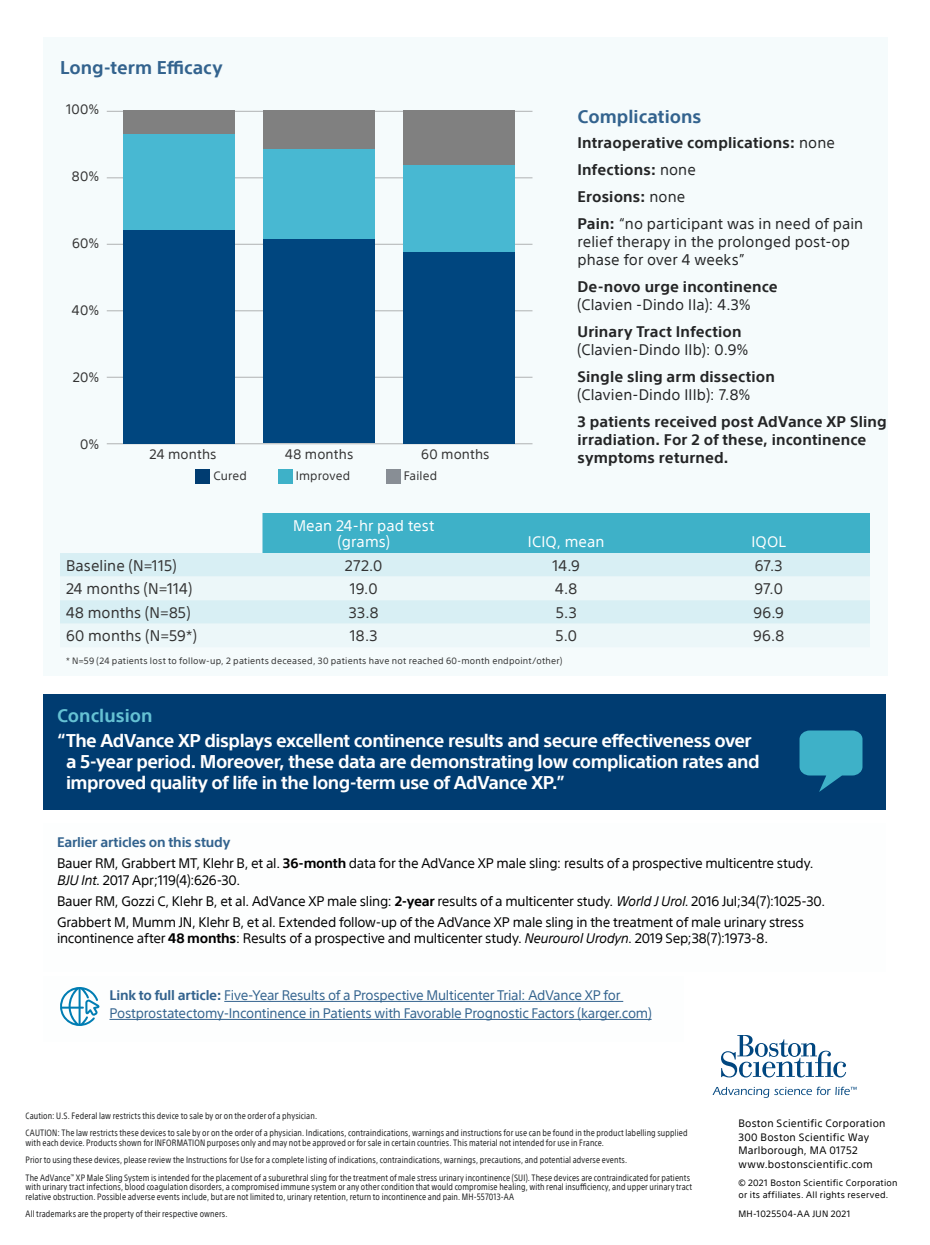
<style>
.page{position:relative;width:930px;height:1245px;background:#fff}
.page>*{position:absolute;margin:0;border:0;box-sizing:border-box;transform-origin:0 0}
.body{font:700 18px/21px "SST";letter-spacing:-.03em;color:#fff}
.body-2{font:700 18px "SST";color:#33638e}
.body-3{font:700 18px "SST";color:#65c1d3}
.body-4{font:700 15px/18px "SST";letter-spacing:.01em;color:#242526}
.body-5{font:15px/18px "SST";letter-spacing:.005em;color:#242526}
.body-6{font:15px "SST";letter-spacing:.005em;color:#333}
.body-7{font:15px/16.5px "SST";letter-spacing:.005em;color:#fff;text-align:center}
.body-8{font:13.5px/16.5px "SST";letter-spacing:-.02em;color:#000}
.body-9{font:13.5px/18px "SST";letter-spacing:-.02em;color:#33638e}
.body-10{font:13.5px "SST";letter-spacing:.01em;color:#333}
.body-11{font:700 13.5px "SST";letter-spacing:-.015em;color:#33638e}
.body-12{font:12px "SST";letter-spacing:.015em;color:#333}
.address_block{font:10.5px/13.5px "SST";letter-spacing:.02em;color:#000}
.disclaimer{font:condensed 9px/9.8px "SST";letter-spacing:.015em;color:#242526}
.body-13{font:9px "SST";letter-spacing:.025em;color:#333}
.copyright___METIS{font:9px/12px "SST";letter-spacing:.025em;color:#000}
.s1{font-weight:400}
.s2{font-weight:700}
.s3{font-style:italic}
</style>
<div class="page">
<div style="left:44px;top:38px;width:844px;height:638px;background:#f5fbfc"></div>
<hr style="left:107px;top:443px;width:426px;height:1px;background:#808080">
<hr style="left:107px;top:377px;width:426px;height:1px;background:#808080">
<hr style="left:107px;top:310px;width:426px;height:1px;background:#808080">
<hr style="left:107px;top:244px;width:426px;height:1px;background:#808080">
<hr style="left:107px;top:177px;width:426px;height:1px;background:#808080">
<hr style="left:107px;top:111px;width:426px;height:1px;background:#808080">
<div style="left:123px;top:110px;width:112px;height:24px;background:#808080"></div>
<div style="left:123px;top:134px;width:112px;height:96px;background:#48b8d2"></div>
<div style="left:123px;top:230px;width:112px;height:213px;background:#00467f"></div>
<div style="left:263px;top:110px;width:112px;height:39px;background:#808080"></div>
<div style="left:263px;top:149px;width:112px;height:91px;background:#48b8d2"></div>
<div style="left:263px;top:240px;width:112px;height:203px;background:#00467f"></div>
<div style="left:404px;top:110px;width:111px;height:55px;background:#808080"></div>
<div style="left:404px;top:165px;width:111px;height:87px;background:#48b8d2"></div>
<div style="left:404px;top:252px;width:111px;height:191px;background:#00467f"></div>
<div style="left:44px;top:694px;width:842px;height:116px;background:#003c71"></div>
<hr style="left:224px;top:1001px;width:399px;height:1px;background:#33638e">
<hr style="left:110px;top:1019px;width:542px;height:1px;background:#33638e">
<svg style="left:800px;top:730px;width:62px;height:62px"></svg>
<div style="left:195px;top:470px;width:15px;height:14px;background:#003c71"></div>
<div style="left:278px;top:470px;width:15px;height:14px;background:#3eb1c8"></div>
<div style="left:386px;top:470px;width:15px;height:14px;background:#888e95"></div>
<div style="left:262px;top:513px;width:608px;height:40px;background:#3eb1c8"></div>
<div style="left:60px;top:553px;width:810px;height:24px;background:#d8eff4"></div>
<div style="left:60px;top:600px;width:810px;height:24px;background:#d8eff4"></div>
<svg style="left:60px;top:987px;width:39px;height:39px"></svg>
<svg style="left:721px;top:1035px;width:125px;height:43px"></svg>
<svg style="left:712px;top:1087px;width:145px;height:11px"></svg>
<p class="body-2" style="left:60px;top:57px;width:164px">Long-term Efficacy</p>
<p class="body-10" style="left:66px;top:101px;width:35px">100%</p>
<p class="body-10" style="left:72px;top:168px;width:29px">80%</p>
<p class="body-10" style="left:72px;top:235px;width:29px">60%</p>
<p class="body-10" style="left:72px;top:302px;width:29px">40%</p>
<p class="body-10" style="left:73px;top:369px;width:28px">20%</p>
<p class="body-10" style="left:80px;top:436px;width:21px">0%</p>
<p class="body-10" style="left:150px;top:446px;width:69px">24 months</p>
<p class="body-10" style="left:285px;top:446px;width:70px">48 months</p>
<p class="body-10" style="left:421px;top:446px;width:70px">60 months</p>
<p class="body-12" style="left:213px;top:469px;width:35px">Cured</p>
<p class="body-12" style="left:296px;top:469px;width:56px">Improved</p>
<p class="body-12" style="left:404px;top:469px;width:35px">Failed</p>
<p class="body-7" style="left:293px;top:517px;width:143px">Mean 24-hr pad test (grams)</p>
<p class="body-2" style="left:578px;top:106px;width:125px">Complications</p>
<p class="body-4" style="left:578px;top:134px;width:259px">Intraoperative complications: <span class="s1">none</span></p>
<p class="body-4" style="left:578px;top:161px;width:120px">Infections: <span class="s1">none</span></p>
<p class="body-4" style="left:578px;top:188px;width:109px">Erosions: <span class="s1">none</span></p>
<p class="body-5" style="left:578px;top:215px;width:287px"><span class="s2">Pain:</span> “no participant was in need of pain relief therapy in the prolonged post-op phase for over 4 weeks”</p>
<p class="body-4" style="left:577px;top:278px;width:202px">De-novo urge incontinence <span class="s1">(Clavien -Dindo IIa): 4.3%</span></p>
<p class="body-5" style="left:577px;top:323px;width:173px"><span class="s2">Urinary Tract Infection </span>(Clavien-Dindo IIb): 0.9%</p>
<p class="body-4" style="left:577px;top:368px;width:199px">Single sling arm dissection <span class="s1">(Clavien-Dindo IIIb): 7.8%</span></p>
<p class="body-4" style="left:577px;top:413px;width:311px">3 patients received post AdVance XP Sling irradiation. For 2 of these, incontinence symptoms returned.</p>
<p class="body-7" style="left:528px;top:533px;width:78px">ICIQ, mean</p>
<p class="body-7" style="left:751px;top:533px;width:36px">IQOL</p>
<p class="body-6" style="left:66px;top:556px;width:112px">Baseline (N=115)</p>
<p class="body-6" style="left:345px;top:556px;width:39px">272.0</p>
<p class="body-6" style="left:553px;top:556px;width:29px">14.9</p>
<p class="body-6" style="left:755px;top:556px;width:29px">67.3</p>
<p class="body-6" style="left:66px;top:580px;width:128px">24 months (N=114)</p>
<p class="body-6" style="left:350px;top:580px;width:29px">19.0</p>
<p class="body-6" style="left:555px;top:580px;width:24px">4.8</p>
<p class="body-6" style="left:754px;top:580px;width:30px">97.0</p>
<p class="body-6" style="left:66px;top:603px;width:126px">48 months (N=85)</p>
<p class="body-6" style="left:349px;top:603px;width:31px">33.8</p>
<p class="body-6" style="left:556px;top:603px;width:22px">5.3</p>
<p class="body-6" style="left:753px;top:603px;width:32px">96.9</p>
<p class="body-6" style="left:66px;top:627px;width:132px">60 months (N=59*)</p>
<p class="body-6" style="left:350px;top:627px;width:29px">18.3</p>
<p class="body-6" style="left:555px;top:627px;width:23px">5.0</p>
<p class="body-6" style="left:753px;top:627px;width:33px">96.8</p>
<p class="body-13" style="left:66px;top:655px;width:498px">* N=59 (24 patients lost to follow-up, 2 patients deceased, 30 patients have not reached 60-month endpoint/other)</p>
<p class="body-3" style="left:57px;top:705px;width:97px">Conclusion</p>
<p class="body" style="left:66px;top:730px;width:695px;text-indent:-9px">“The AdVance XP displays excellent continence results and secure effectiveness over a 5-year period. Moreover, these data are demonstrating low complication rates and improved quality of life in the long-term use of AdVance XP.”</p>
<p class="body-11" style="left:57px;top:835px;width:175px">Earlier articles on this study</p>
<p class="body-8" style="left:57px;top:855px;width:758px">Bauer RM, Grabbert MT, Klehr B, et al. <span class="s2">36-month</span> data for the AdVance XP male sling: results of a prospective multicentre study.<br><span class="s3">BJU Int</span>. 2017 Apr;119(4):626-30.</p>
<p class="body-8" style="left:57px;top:893px;width:770px">Bauer RM, Gozzi C, Klehr B, et al. AdVance XP male sling: <span class="s2">2-year</span> results of a multicenter study. <span class="s3">World J Urol</span>. 2016 Jul;34(7):1025-30.</p>
<p class="body-8" style="left:57px;top:914px;width:749px">Grabbert M, Mumm JN, Klehr B, et al. Extended follow-up of the AdVance XP male sling in the treatment of male urinary stress incontinence after <span class="s2">48 months</span>: Results of a prospective and multicenter study. <span class="s3">Neurourol Urodyn</span>. 2019 Sep;38(7):1973-8.</p>
<p class="body-9" style="left:110px;top:986px;width:544px"><span class="s2">Link to full article:</span> Five-Year Results of a Prospective Multicenter Trial: AdVance XP for<br>Postprostatectomy-Incontinence in Patients with Favorable Prognostic Factors (karger.com)</p>
<p class="disclaimer" style="left:26px;top:1111px;width:293px">Caution: U.S. Federal law restricts this device to sale by or on the order of a physician.</p>
<p class="disclaimer" style="left:26px;top:1128px;width:664px">CAUTION: The law restricts these devices to sale by or on the order of a physician. Indications, contraindications, warnings and instructions for use can be found in the product labelling supplied with each device. Products shown for INFORMATION purposes only and may not be approved or for sale in certain countries. This material not intended for use in France.</p>
<p class="disclaimer" style="left:26px;top:1155px;width:603px">Prior to using these devices, please review the Instructions for Use for a complete listing of indications, contraindications, warnings, precautions, and potential adverse events.</p>
<p class="disclaimer" style="left:26px;top:1173px;width:668px">The AdVance<sup>™</sup> XP Male Sling System is intended for the placement of a suburethral sling for the treatment of male stress urinary incontinence (SUI). These devices are contraindicated for patients with urinary tract infections, blood coagulation disorders, a compromised immune system or any other condition that would compromise healing, with renal insufficiency, and upper urinary tract relative obstruction. Possible adverse events include, but are not limited to, urinary retention, return to incontinence and pain. MH-557013-AA</p>
<p class="disclaimer" style="left:26px;top:1209px;width:204px">All trademarks are the property of their respective owners.</p>
<p class="address_block" style="left:738px;top:1117px;width:149px">Boston Scientific Corporation<br>300 Boston Scientific Way<br>Marlborough, MA 01752 www.bostonscientific.com</p>
<p class="copyright___METIS" style="left:738px;top:1177px;width:161px">© 2021 Boston Scientific Corporation or its affiliates. All rights reserved.</p>
<p class="copyright___METIS" style="left:738px;top:1208px;width:114px">MH-1025504-AA JUN 2021</p>
</div>
